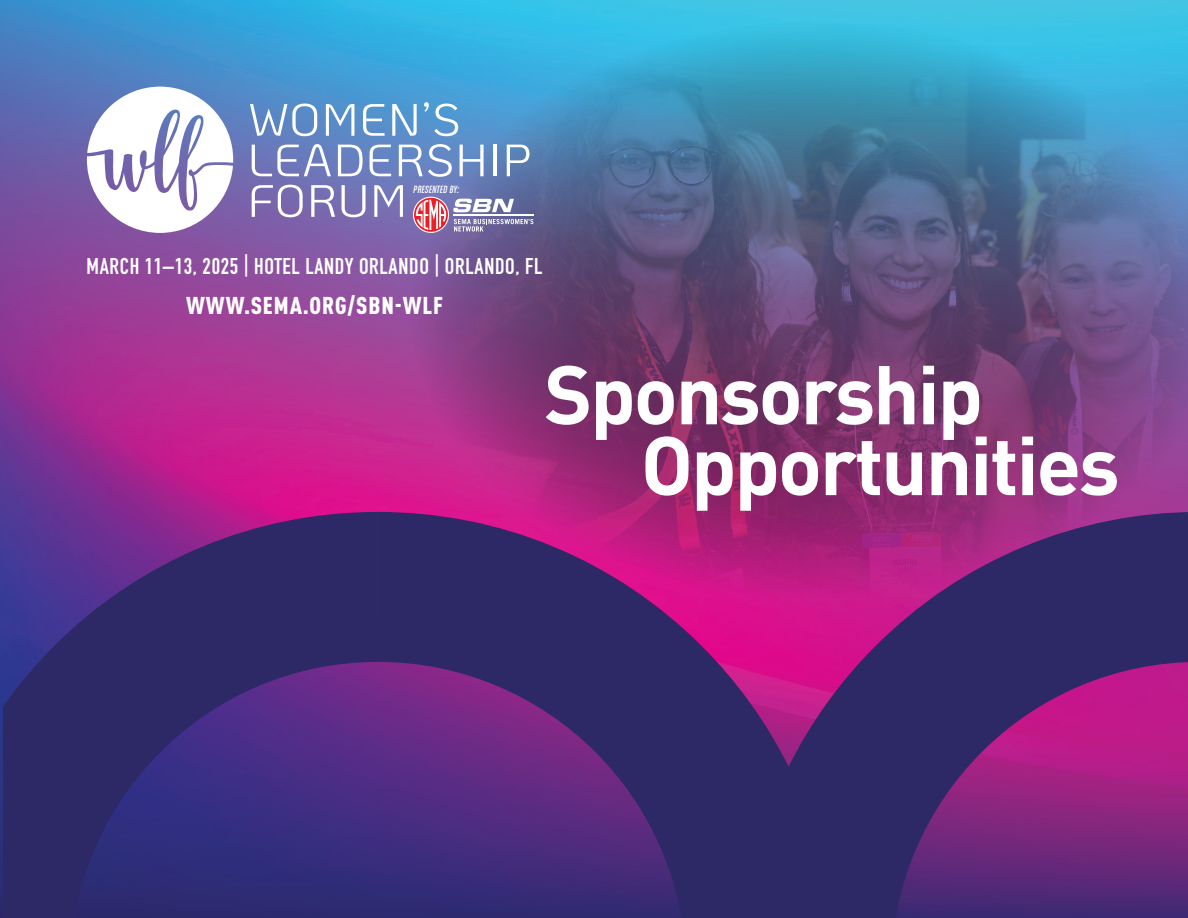
<style>
.page{position:relative;width:1188px;height:918px;background:#fff}
.page>*{position:absolute;margin:0;border:0;box-sizing:border-box;transform-origin:0 0}
.Headline__Cover{font:700 81.75px "DINOT";letter-spacing:-.03em;color:#fff}
.t1{font:900 condensed 24px "DINOT";letter-spacing:.04em;color:#fff}
.t2{font:700 22.5px "DIN Condensed";letter-spacing:.03em;color:#fff}
.t3{font:italic 11.25px "Chalet Comprime Cologne Sixty";color:#fff}
</style>
<div class="page">
<img style="left:0;top:0;width:511px;height:333px">
<img style="left:511px;top:0;width:677px;height:21px">
<img style="left:0;top:333px;width:410px;height:484px">
<img style="left:410px;top:21px;width:778px;height:491px">
<svg style="left:3px;top:512px;width:375px;height:406px;background:#3a2b76"></svg>
<svg style="left:378px;top:512px;width:810px;height:406px;background:#5d2574"></svg>
<svg style="left:453px;top:199px;width:61px;height:13px"></svg>
<svg style="left:454px;top:219px;width:79px;height:13px"></svg>
<hr style="left:453px;top:215px;width:80px;height:1px;background:#fff">
<svg style="left:414px;top:197px;width:34px;height:35px"></svg>
<div style="left:413px;top:197px;width:36px;height:36px;border:1px solid #fff;border-radius:50%"></div>
<svg style="left:416px;top:200px;width:30px;height:30px"></svg>
<svg style="left:87px;top:87px;width:146px;height:146px"></svg>
<svg style="left:250px;top:104px;width:67px;height:32px"></svg>
<svg style="left:326px;top:104px;width:28px;height:32px"></svg>
<svg style="left:363px;top:104px;width:22px;height:32px"></svg>
<svg style="left:392px;top:104px;width:25px;height:32px"></svg>
<svg style="left:424px;top:102px;width:34px;height:34px"></svg>
<svg style="left:252px;top:144px;width:79px;height:32px"></svg>
<svg style="left:338px;top:145px;width:25px;height:31px"></svg>
<svg style="left:370px;top:145px;width:21px;height:31px"></svg>
<svg style="left:399px;top:144px;width:53px;height:33px"></svg>
<svg style="left:460px;top:145px;width:24px;height:31px"></svg>
<hr style="left:494px;top:145px;width:3px;height:31px;background:#fff">
<svg style="left:507px;top:145px;width:22px;height:31px"></svg>
<svg style="left:252px;top:185px;width:51px;height:32px"></svg>
<svg style="left:311px;top:185px;width:24px;height:32px"></svg>
<svg style="left:342px;top:185px;width:24px;height:32px"></svg>
<svg style="left:374px;top:185px;width:29px;height:32px"></svg>
<p class="t3" style="left:413px;top:183px;width:49px">PRESENTED BY:</p>
<p class="t2" style="left:87px;top:251px;width:458px">MARCH 11–13, 2025 | HOTEL LANDY ORLANDO | ORLANDO, FL</p>
<p class="t1" style="left:186px;top:287px;width:258px">WWW.SEMA.ORG/SBN-WLF</p>
<p class="Headline__Cover" style="left:544px;top:331px;width:441px">Sponsorship</p>
<p class="Headline__Cover" style="left:641px;top:402px;width:481px">Opportunities</p>
</div>
